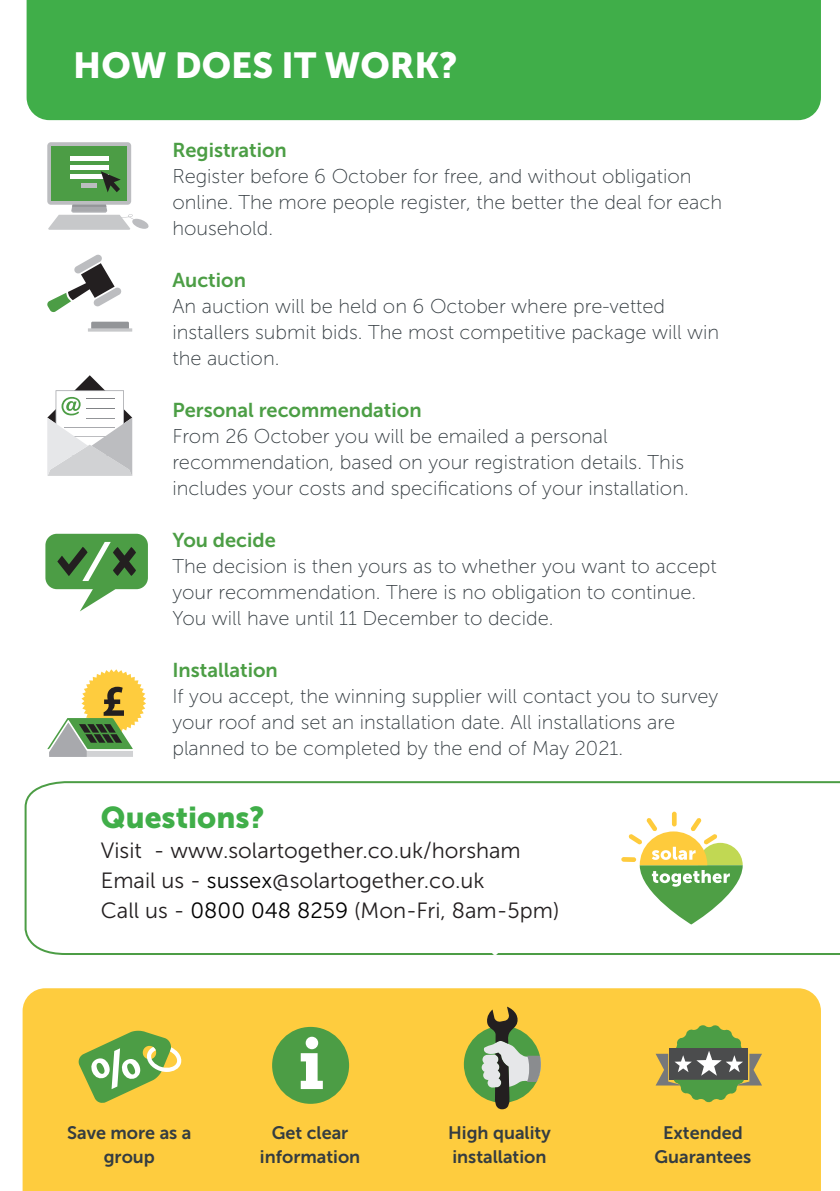
<style>
.page{position:relative;width:840px;height:1191px;background:#fff}
.page>*{position:absolute;margin:0;border:0;box-sizing:border-box;transform-origin:0 0}
.t1{font:36px "Museo Sans 900";color:#fff}
.t2{font:30px "Museo Sans 900";color:#40ae49}
.t3{font:22px/30px "Museo Sans 300";color:#231f20}
.t4{font:20px/26px "Museo Sans 100";color:#343c41}
.t5{font:20px "Museo Sans 700";color:#4c9e45}
.t6{font:18px/24px "Museo Sans 700";color:#343c41;text-align:center}
.s1{color:#000}
</style>
<div class="page">
<svg style="left:24px;top:781px;width:815px;height:174px"></svg>
<div style="left:27px;top:0;width:793px;height:120px;background:#40ae49"></div>
<div style="left:47px;top:142px;width:84px;height:63px;background:#bcbdc0;border-radius:4px"></div>
<div style="left:51px;top:146px;width:76px;height:54px;background:#4c9d45"></div>
<div style="left:70px;top:156px;width:38px;height:5px;background:#fff"></div>
<div style="left:70px;top:165px;width:38px;height:5px;background:#fff"></div>
<svg style="left:48px;top:171px;width:101px;height:59px"></svg>
<div style="left:91px;top:322px;width:38px;height:7px;background:#939598"></div>
<svg style="left:88px;top:328px;width:44px;height:4px"></svg>
<svg style="left:47px;top:254px;width:75px;height:59px"></svg>
<svg style="left:47px;top:375px;width:85px;height:101px"></svg>
<svg style="left:45px;top:534px;width:103px;height:77px"></svg>
<svg style="left:47px;top:669px;width:99px;height:88px"></svg>
<div style="left:23px;top:988px;width:797px;height:203px;background:#fecc3e"></div>
<div style="left:491px;top:949px;width:7px;height:6px;background:#fff;border-radius:50%"></div>
<svg style="left:78px;top:1030px;width:104px;height:73px;background:#aebd58"></svg>
<div style="left:272px;top:1027px;width:77px;height:76px;background:#4c9d45;border-radius:50%"></div>
<svg style="left:300px;top:1053px;width:22px;height:36px"></svg>
<div style="left:305px;top:1036px;width:13px;height:13px;background:#fff;border-radius:50%"></div>
<svg style="left:463px;top:1006px;width:77px;height:103px;background:#a5a95d"></svg>
<svg style="left:655px;top:1024px;width:106px;height:78px;background:#989b51"></svg>
<div style="left:671px;top:811px;width:5px;height:15px;background:#fecb3c;border-radius:2px"></div>
<div style="left:621px;top:857px;width:14px;height:5px;background:#fecb3c;border-radius:2px"></div>
<svg style="left:628px;top:817px;width:114px;height:107px"></svg>
<h1 class="t1" style="left:73px;top:45px;width:385px">HOW DOES IT WORK?</h1>
<p class="t5" style="left:172px;top:139px;width:116px">Registration</p>
<p class="t4" style="left:172px;top:164px;width:551px">Register before 6 October for free, and without obligation online. The more people register, the better the deal for each household.</p>
<p class="t5" style="left:172px;top:269px;width:75px">Auction</p>
<p class="t4" style="left:172px;top:294px;width:548px">An auction will be held on 6 October where pre-vetted installers submit bids. The most competitive package will win the auction.</p>
<p class="t5" style="left:172px;top:399px;width:250px">Personal recommendation</p>
<p class="t4" style="left:172px;top:424px;width:517px">From 26 October you will be emailed a personal recommendation, based on your registration details. This includes your costs and specifications of your installation.</p>
<p class="t5" style="left:172px;top:529px;width:105px">You decide</p>
<p class="t4" style="left:172px;top:554px;width:545px">The decision is then yours as to whether you want to accept your recommendation. There is no obligation to continue.<br>You will have until 11 December to decide.</p>
<p class="t5" style="left:172px;top:659px;width:107px">Installation</p>
<p class="t4" style="left:172px;top:684px;width:547px">If you accept, the winning supplier will contact you to survey your roof and set an installation date. All installations are planned to be completed by the end of May 2021.</p>
<h2 class="t2" style="left:101px;top:800px;width:165px">Questions?</h2>
<p class="t3" style="left:101px;top:835px;width:460px">Visit - www.solartogether.co.uk/horsham<br>Email us - <span class="s1">sussex</span>@solartogether.co.uk<br>Call us - <span class="s1">0800 048 8259</span> (Mon-Fri, 8am-5pm)</p>
<p class="t6" style="left:67px;top:1121px;width:126px">Save more as a group</p>
<p class="t6" style="left:260px;top:1121px;width:102px">Get clear information</p>
<p class="t6" style="left:448px;top:1121px;width:104px;text-align:left">High quality installation</p>
<p class="t6" style="left:654px;top:1121px;width:98px">Extended<br>Guarantees</p>
</div>
